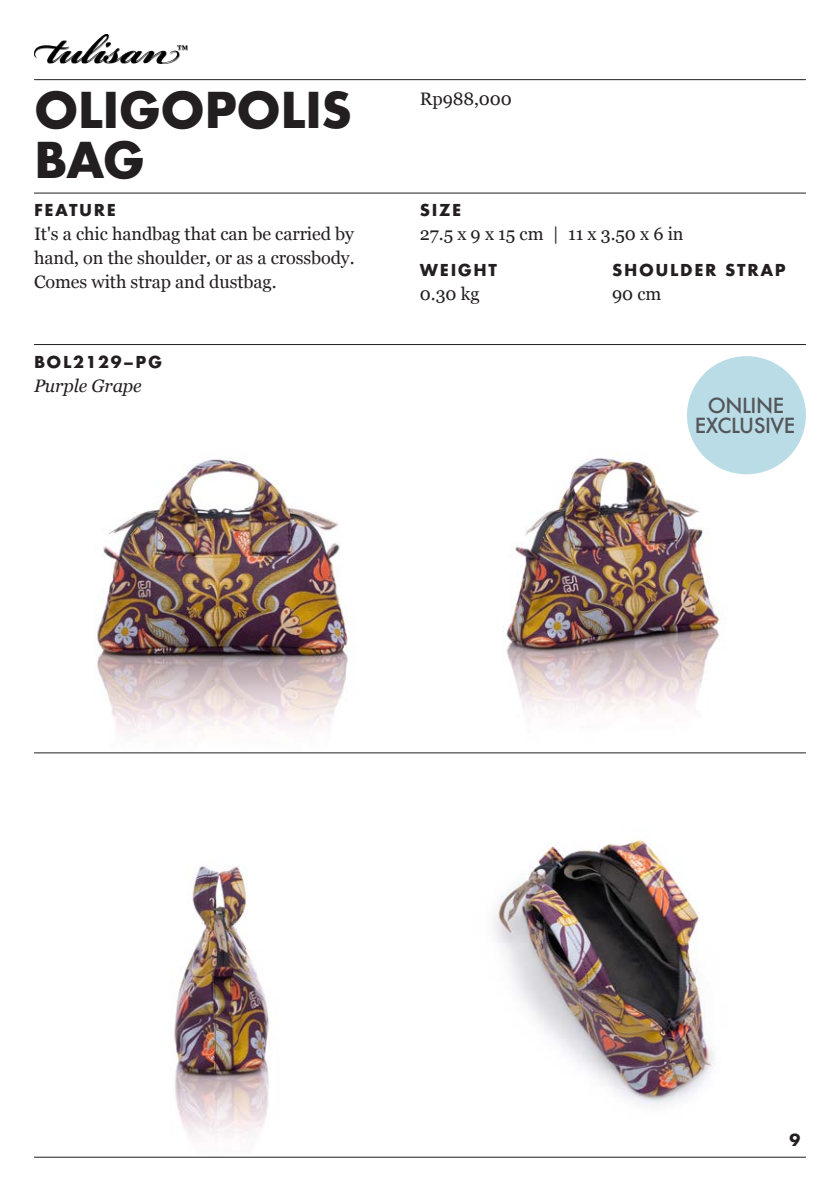
<style>
.page{position:relative;width:840px;height:1191px;background:#fff}
.page>*{position:absolute;margin:0;border:0;box-sizing:border-box;transform-origin:0 0}
.t1{font:700 48px/50px "Futura Next";letter-spacing:-.015em;color:#231f20}
.t2{font:500 20.2px/20.2px "Futura Next";letter-spacing:-.025em;color:#54555a;text-align:center}
.t3{font:18px/24px "Georgia";letter-spacing:-.005em;color:#231f20;text-align:justify}
.t4{font:italic 18px "Georgia";letter-spacing:-.005em;color:#231f20}
.t5{font:700 16px "Futura Next";letter-spacing:.1em;color:#231f20}
</style>
<div class="page">
<img style="left:34px;top:459px;width:386px;height:679px">
<img style="left:436px;top:753px;width:353px;height:352px">
<img style="left:506px;top:356px;width:299px;height:357px">
<hr style="left:34px;top:79px;width:771px;height:1px;background:#231f20">
<hr style="left:34px;top:193px;width:771px;height:1px;background:#231f20">
<hr style="left:34px;top:1156px;width:771px;height:1px;background:#231f20">
<hr style="left:34px;top:344px;width:771px;height:1px;background:#231f20">
<hr style="left:34px;top:752px;width:771px;height:1px;background:#231f20">
<img style="left:34px;top:34px;width:153px;height:29px">
<div style="left:686px;top:356px;width:119px;height:118px;background:#b9dce6;border-radius:50%"></div>
<h1 class="t1" style="left:34px;top:86px;width:319px">OLIGOPOLIS<br>BAG</h1>
<p class="t5" style="left:34px;top:200px;width:83px">FEATURE</p>
<p class="t3" style="left:34px;top:221px;width:322px">It's a chic handbag that can be carried by hand, on the shoulder, or as a crossbody.<br>Comes with strap and dustbag.</p>
<p class="t5" style="left:34px;top:352px;width:129px">BOL2129–PG</p>
<p class="t4" style="left:34px;top:373px;width:109px">Purple Grape</p>
<p class="t3" style="left:420px;top:86px;width:93px">Rp988,000</p>
<p class="t5" style="left:420px;top:200px;width:43px">SIZE</p>
<p class="t3" style="left:420px;top:221px;width:265px">27.5 x 9 x 15 cm | 11 x 3.50 x 6 in</p>
<p class="t5" style="left:420px;top:259px;width:79px">WEIGHT</p>
<p class="t5" style="left:612px;top:259px;width:175px">SHOULDER STRAP</p>
<p class="t3" style="left:420px;top:281px;width:61px">0.30 kg</p>
<p class="t3" style="left:612px;top:281px;width:51px">90 cm</p>
<p class="t2" style="left:694px;top:395px;width:102px">ONLINE<br>EXCLUSIVE</p>
<p class="t5" style="left:788px;top:1128px;width:12px">9</p>
</div>
